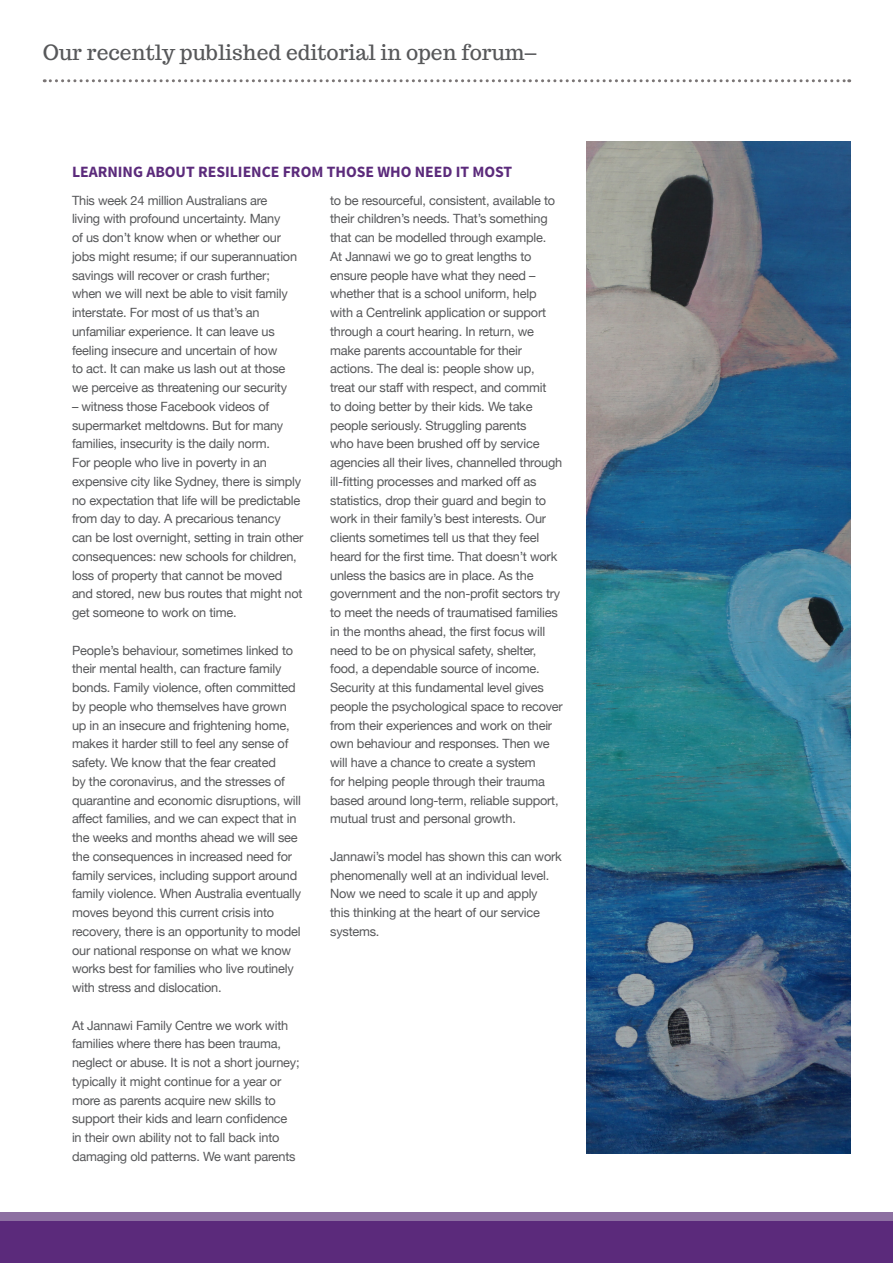
<style>
.page{position:relative;width:893px;height:1263px;background:#fff}
.page>*{position:absolute;margin:0;border:0;box-sizing:border-box;transform-origin:0 0}
.Newsletter{font:21px "Trocchi";color:#57585a}
.Body{font:700 15.75px "Source Sans Pro";color:#5b2a7b}
.Body-2{font:12.75px/18.8px "Helvetica Neue";letter-spacing:-.015em;color:#57585a}
</style>
<div class="page">
<div style="left:0;top:1220px;width:893px;height:43px;background:#5b2a7b"></div>
<div style="left:0;top:1212px;width:893px;height:8px;background:#8d70a2"></div>
<svg style="left:44px;top:79px;width:806px;height:3px"></svg>
<img style="left:587px;top:141px;width:263px;height:1013px">
<p class="Newsletter" style="left:43px;top:38px;width:484px">Our recently published editorial in open forum–</p>
<p class="Body" style="left:72px;top:162px;width:442px">LEARNING ABOUT RESILIENCE FROM THOSE WHO NEED IT MOST</p>
<p class="Body-2" style="left:72px;top:190px;width:227px">This week 24 million Australians are living with profound uncertainty. Many<br>of us don’t know when or whether our jobs might resume; if our superannuation savings will recover or crash further; when we will next be able to visit family interstate. For most of us that’s an unfamiliar experience. It can leave us feeling insecure and uncertain of how<br>to act. It can make us lash out at those we perceive as threatening our security</p>
<p class="Body-2" style="left:72px;top:397px;width:233px">– witness those Facebook videos of supermarket meltdowns. But for many families, insecurity is the daily norm.<br>For people who live in poverty in an expensive city like Sydney, there is simply no expectation that life will be predictable from day to day. A precarious tenancy can be lost overnight, setting in train other consequences: new schools for children, loss of property that cannot be moved and stored, new bus routes that might not get someone to work on time.</p>
<p class="Body-2" style="left:72px;top:640px;width:231px">People’s behaviour, sometimes linked to their mental health, can fracture family bonds. Family violence, often committed by people who themselves have grown up in an insecure and frightening home, makes it harder still to feel any sense of safety. We know that the fear created<br>by the coronavirus, and the stresses of quarantine and economic disruptions, will affect families, and we can expect that in the weeks and months ahead we will see the consequences in increased need for family services, including support around family violence. When Australia eventually moves beyond this current crisis into recovery, there is an opportunity to model our national response on what we know works best for families who live routinely with stress and dislocation.</p>
<p class="Body-2" style="left:72px;top:1015px;width:229px">At Jannawi Family Centre we work with families where there has been trauma, neglect or abuse. It is not a short journey; typically it might continue for a year or more as parents acquire new skills to support their kids and learn confidence in their own ability not to fall back into damaging old patterns. We want parents</p>
<p class="Body-2" style="left:330px;top:190px;width:234px">to be resourceful, consistent, available to their children’s needs. That’s something that can be modelled through example.<br>At Jannawi we go to great lengths to ensure people have what they need – whether that is a school uniform, help<br>with a Centrelink application or support through a court hearing. In return, we make parents accountable for their actions. The deal is: people show up,<br>treat our staff with respect, and commit<br>to doing better by their kids. We take people seriously. Struggling parents<br>who have been brushed off by service agencies all their lives, channelled through ill-fitting processes and marked off as statistics, drop their guard and begin to work in their family’s best interests. Our clients sometimes tell us that they feel heard for the first time. That doesn’t work unless the basics are in place. As the government and the non-profit sectors try to meet the needs of traumatised families in the months ahead, the first focus will need to be on physical safety, shelter, food, a dependable source of income.<br>Security at this fundamental level gives people the psychological space to recover from their experiences and work on their own behaviour and responses. Then we will have a chance to create a system<br>for helping people through their trauma based around long-term, reliable support, mutual trust and personal growth.</p>
<p class="Body-2" style="left:330px;top:847px;width:233px">Jannawi’s model has shown this can work phenomenally well at an individual level.<br>Now we need to scale it up and apply<br>this thinking at the heart of our service systems.</p>
</div>
